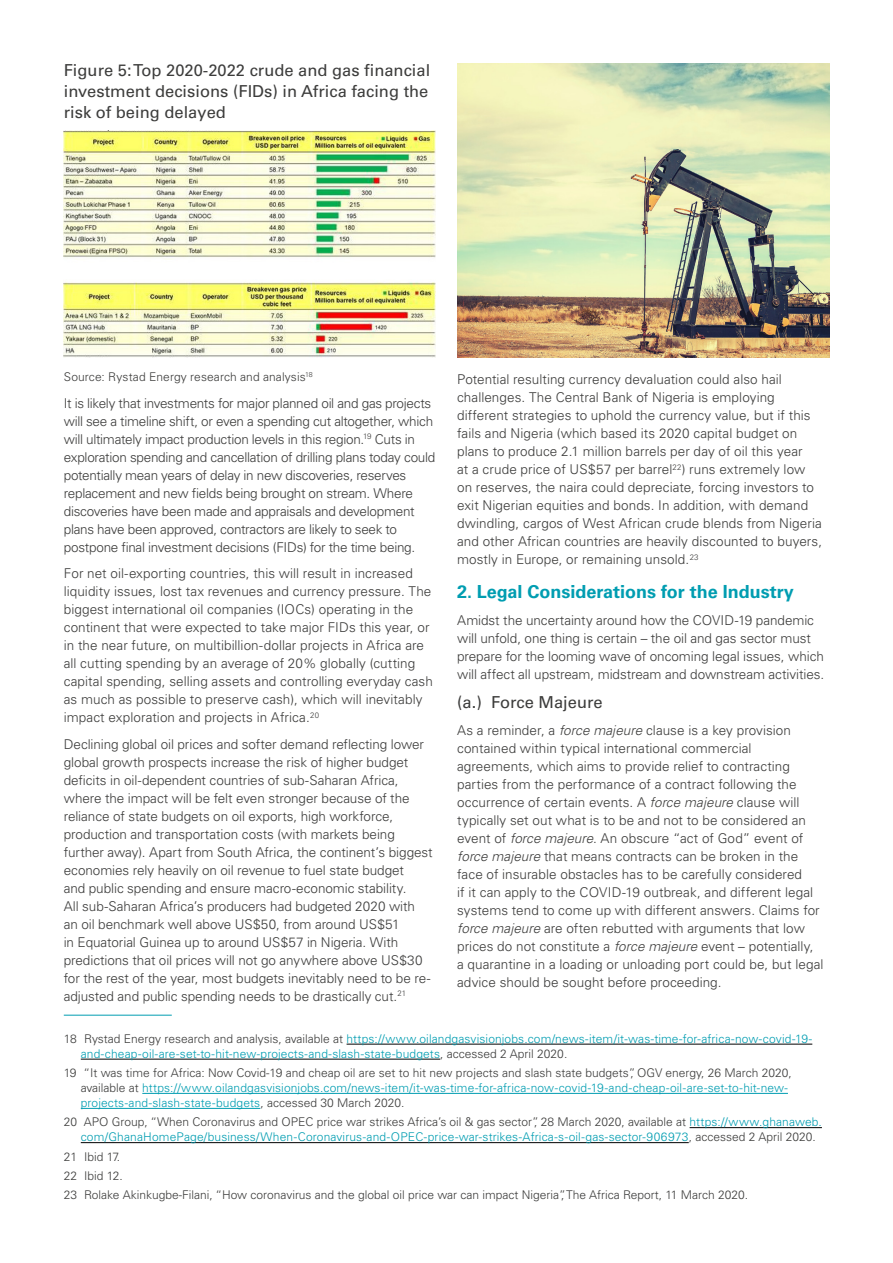
<style>
.page{position:relative;width:893px;height:1263px;background:#fff}
.page>*{position:absolute;margin:0;border:0;box-sizing:border-box;transform-origin:0 0}
.t1{font:700 18px "Univers LTCYR 65";color:#009db1}
.t2{font:16.5px/21px "Univers LTCYR 55 Roman";color:#3c3c3b;text-align:justify}
.t3{font:300 13.5px/18px "Univers LTCYR 45";color:#3c3c3b}
.t4{font:300 13.5px/18px "Univers LTCYR 45";letter-spacing:-.02em;color:#3c3c3b}
.t5{font:300 12px/15px "Univers LTCYR 45";color:#009db1}
.t6{font:300 12px/19.2px "Univers LTCYR 45";color:#3c3c3b}
.s1{color:#3c3c3b}
.s2{font-style:italic}
</style>
<div class="page">
<hr style="left:64px;top:1015px;width:108px;height:1px;background:#009db1">
<hr style="left:347px;top:1044px;width:465px;height:1px;background:#000">
<hr style="left:81px;top:1059px;width:359px;height:1px;background:#000">
<hr style="left:142px;top:1093px;width:646px;height:1px;background:#009db1">
<hr style="left:81px;top:1108px;width:179px;height:1px;background:#009db1">
<hr style="left:690px;top:1127px;width:132px;height:1px;background:#000">
<hr style="left:81px;top:1142px;width:608px;height:1px;background:#000">
<img style="left:64px;top:131px;width:372px;height:227px">
<img style="left:457px;top:64px;width:372px;height:293px">
<p class="t2" style="left:64px;top:59px;width:368px">Figure 5: Top 2020-2022 crude and gas financial investment decisions (FIDs) in Africa facing the risk of being delayed</p>
<p class="t6" style="left:64px;top:367px;width:251px">Source: Rystad Energy research and analysis<sup>18</sup></p>
<p class="t4" style="left:64px;top:394px;width:373px">It is likely that investments for major planned oil and gas projects will see a timeline shift, or even a spending cut altogether, which will ultimately impact production levels in this region.<sup>19</sup> Cuts in exploration spending and cancellation of drilling plans today could potentially mean years of delay in new discoveries, reserves replacement and new fields being brought on stream. Where discoveries have been made and appraisals and development plans have been approved, contractors are likely to seek to postpone final investment decisions (FIDs) for the time being.</p>
<p class="t3" style="left:64px;top:564px;width:371px">For net oil-exporting countries, this will result in increased liquidity issues, lost tax revenues and currency pressure. The biggest international oil companies (IOCs) operating in the continent that were expected to take major FIDs this year, or in the near future, on multibillion-dollar projects in Africa are all cutting spending by an average of 20% globally (cutting capital spending, selling assets and controlling everyday cash as much as possible to preserve cash), which will inevitably impact exploration and projects in Africa.<sup>20</sup></p>
<p class="t3" style="left:64px;top:735px;width:370px">Declining global oil prices and softer demand reflecting lower global growth prospects increase the risk of higher budget deficits in oil-dependent countries of sub-Saharan Africa, where the impact will be felt even stronger because of the reliance of state budgets on oil exports, high workforce, production and transportation costs (with markets being further away). Apart from South Africa, the continent’s biggest economies rely heavily on oil revenue to fuel state budget<br>and public spending and ensure macro-economic stability.<br>All sub-Saharan Africa’s producers had budgeted 2020 with<br>an oil benchmark well above US$50, from around US$51<br>in Equatorial Guinea up to around US$57 in Nigeria. With predictions that oil prices will not go anywhere above US$30 for the rest of the year, most budgets inevitably need to be re&shy;adjusted and public spending needs to be drastically cut.<sup>21</sup></p>
<p class="t5" style="left:81px;top:1031px;width:733px;text-indent:-17px"><span class="s1">18 Rystad Energy research and analysis, available at</span> https://www.oilandgasvisionjobs.com/news-item/it-was-time-for-africa-now-covid-19- and-cheap-oil-are-set-to-hit-new-projects-and-slash-state-budgets<span class="s1">, accessed 2 April 2020.</span></p>
<p class="t5" style="left:81px;top:1065px;width:713px;text-indent:-17px"><span class="s1">19 “It was time for Africa: Now Covid-19 and cheap oil are set to hit new projects and slash state budgets”, OGV energy, 26 March 2020, available at</span> https://www.oilandgasvisionjobs.com/news-item/it-was-time-for-africa-now-covid-19-and-cheap-oil-are-set-to-hit-new&shy;projects-and-slash-state-budgets<span class="s1">, accessed 30 March 2020.</span></p>
<p class="t5" style="left:81px;top:1114px;width:743px;text-indent:-17px"><span class="s1">20 APO Group, “When Coronavirus and OPEC price war strikes Africa’s oil &amp; gas sector”, 28 March 2020, available at</span> https://www.ghanaweb. com/GhanaHomePage/business/When-Coronavirus-and-OPEC-price-war-strikes-Africa-s-oil-gas-sector-906973<span class="s1">, accessed 2 April 2020.</span></p>
<p class="t6" style="left:64px;top:1146px;width:686px">21 Ibid 17.<br>22 Ibid 12.<br>23 Rolake Akinkugbe-Filani, “How coronavirus and the global oil price war can impact Nigeria”, The Africa Report, 11 March 2020.</p>
<p class="t3" style="left:457px;top:370px;width:366px">Potential resulting currency devaluation could also hail challenges. The Central Bank of Nigeria is employing different strategies to uphold the currency value, but if this fails and Nigeria (which based its 2020 capital budget on plans to produce 2.1 million barrels per day of oil this year<br>at a crude price of US$57 per barrel<sup>22</sup>) runs extremely low on reserves, the naira could depreciate, forcing investors to exit Nigerian equities and bonds. In addition, with demand dwindling, cargos of West African crude blends from Nigeria and other African countries are heavily discounted to buyers, mostly in Europe, or remaining unsold.<sup>23</sup></p>
<h1 class="t1" style="left:457px;top:579px;width:338px">2. Legal Considerations for the Industry</h1>
<p class="t3" style="left:457px;top:610px;width:369px">Amidst the uncertainty around how the COVID-19 pandemic will unfold, one thing is certain – the oil and gas sector must prepare for the looming wave of oncoming legal issues, which will affect all upstream, midstream and downstream activities.</p>
<p class="t2" style="left:457px;top:691px;width:147px">(a.) Force Majeure</p>
<p class="t3" style="left:457px;top:720px;width:368px">As a reminder, a <span class="s2">force majeure</span> clause is a key provision contained within typical international commercial agreements, which aims to provide relief to contracting parties from the performance of a contract following the occurrence of certain events. A <span class="s2">force majeure</span> clause will typically set out what is to be and not to be considered an event of <span class="s2">force majeure</span>. An obscure “act of God” event of <span class="s2">force majeure</span> that means contracts can be broken in the face of insurable obstacles has to be carefully considered<br>if it can apply to the COVID-19 outbreak, and different legal systems tend to come up with different answers. Claims for <span class="s2">force majeure</span> are often rebutted with arguments that low prices do not constitute a <span class="s2">force majeure</span> event – potentially, a quarantine in a loading or unloading port could be, but legal advice should be sought before proceeding.</p>
</div>
